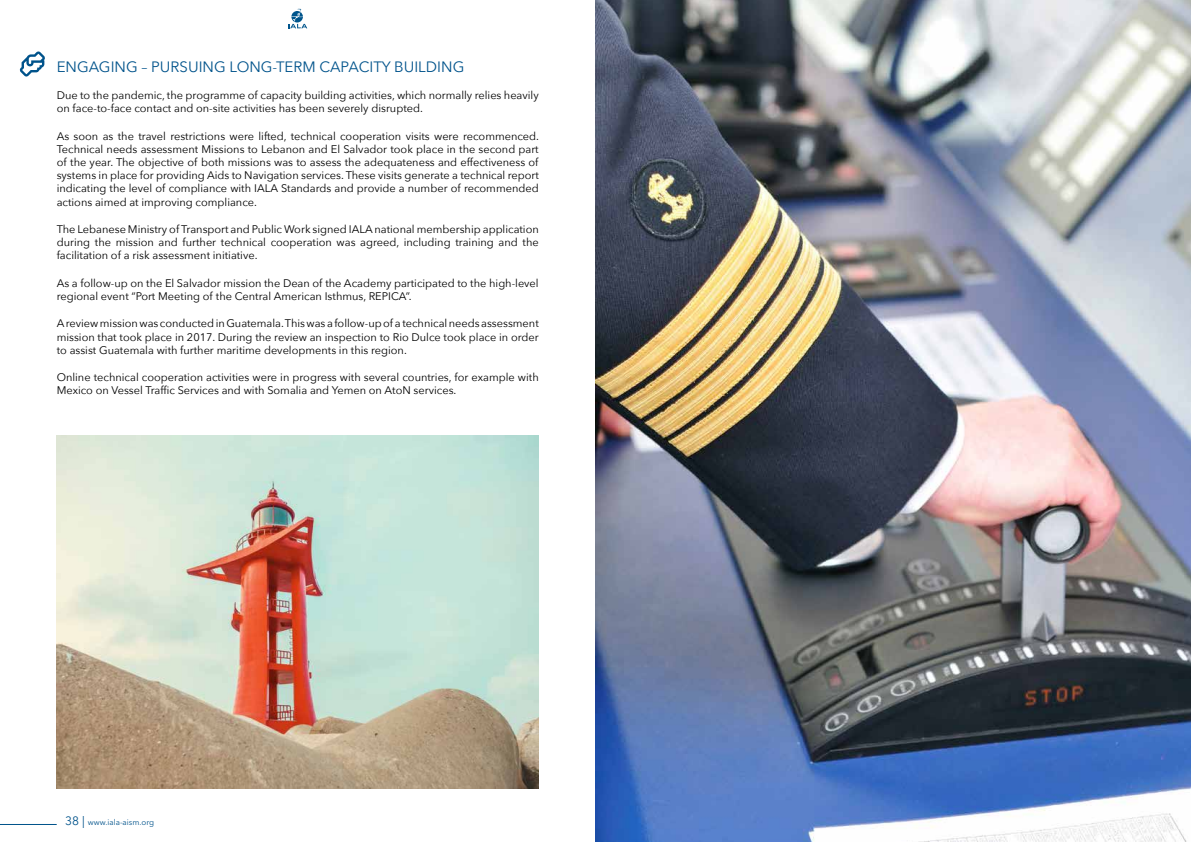
<style>
.page{position:relative;width:1191px;height:842px;background:#fff}
.page>*{position:absolute;margin:0;border:0;box-sizing:border-box;transform-origin:0 0}
.t1{font:15px "Avenir Next";color:#00538b}
.t2{font:11px/13.2px "Avenir Next";color:#000}
.t3{font:8px "Avenir Next LT Pro";color:#00538b}
.s1{font-size:12px}
</style>
<div class="page">
<svg style="left:19px;top:51px;width:26px;height:26px"></svg>
<img style="left:595px;top:0;width:596px;height:842px">
<img style="left:57px;top:435px;width:482px;height:354px">
<hr style="left:0;top:824px;width:57px;height:1px;background:#00538b">
<svg style="left:288px;top:9px;width:19px;height:19px"></svg>
<h1 class="t1" style="left:57px;top:54px;width:409px">ENGAGING – PURSUING LONG-TERM CAPACITY BUILDING</h1>
<p class="t2" style="left:57px;top:88px;width:483px">Due to the pandemic, the programme of capacity building activities, which normally relies heavily on face-to-face contact and on-site activities has been severely disrupted.</p>
<p class="t2" style="left:57px;top:129px;width:484px;text-align:justify">As soon as the travel restrictions were lifted, technical cooperation visits were recommenced.<br>Technical needs assessment Missions to Lebanon and El Salvador took place in the second part of the year. The objective of both missions was to assess the adequateness and effectiveness of systems in place for providing Aids to Navigation services. These visits generate a technical report indicating the level of compliance with IALA Standards and provide a number of recommended actions aimed at improving compliance.</p>
<p class="t2" style="left:57px;top:222px;width:483px;text-align:justify">The Lebanese Ministry of Transport and Public Work signed IALA national membership application during the mission and further technical cooperation was agreed, including training and the facilitation of a risk assessment initiative.</p>
<p class="t2" style="left:57px;top:276px;width:483px">As a follow-up on the El Salvador mission the Dean of the Academy participated to the high-level regional event “Port Meeting of the Central American Isthmus, REPICA”.</p>
<p class="t2" style="left:57px;top:316px;width:483px;text-align:justify">A review mission was conducted in Guatemala. This was a follow-up of a technical needs assessment mission that took place in 2017. During the review an inspection to Rio Dulce took place in order to assist Guatemala with further maritime developments in this region.</p>
<p class="t2" style="left:57px;top:370px;width:483px">Online technical cooperation activities were in progress with several countries, for example with<br>Mexico on Vessel Traffic Services and with Somalia and Yemen on AtoN services.</p>
<p class="t3" style="left:65px;top:817px;width:91px"><span class="s1">38 |</span> www.iala-aism.org</p>
</div>
